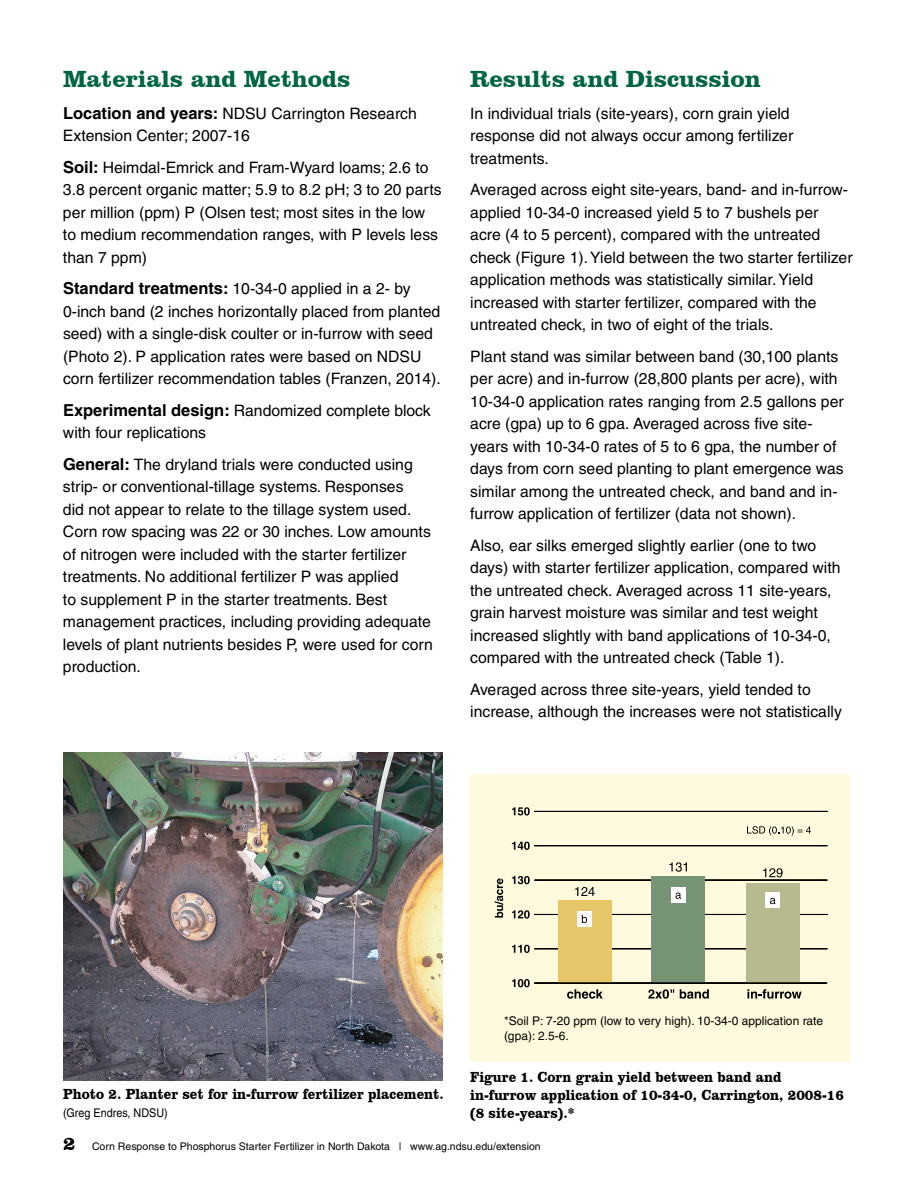
<style>
.page{position:relative;width:918px;height:1188px;background:#fff}
.page>*{position:absolute;margin:0;border:0;box-sizing:border-box;transform-origin:0 0}
.t1{font:700 24px "Clarendon BT";color:#006543}
.t2{font:15.75px/22.5px "Helvetica";color:#000}
.t3{font:700 15px/18px "Clarendon BT";color:#000;scale:.9 1}
.t4{font:12px/15px "Helvetica";color:#000}
.t5{font:12px "Helvetica";color:#000;scale:.9 1}
.t6{font:10.5px "Helvetica";color:#000}
.s1{font-weight:700;font-size:16.5px}
.s2{font-family:"Clarendon BT";font-weight:700;font-size:19.5px}
</style>
<div class="page">
<img style="left:63px;top:753px;width:379px;height:328px">
<div style="left:470px;top:774px;width:380px;height:288px;background:#fff9dd"></div>
<svg style="left:512px;top:979px;width:18px;height:8px"></svg>
<svg style="left:495px;top:878px;width:8px;height:40px"></svg>
<svg style="left:567px;top:989px;width:36px;height:10px"></svg>
<svg style="left:648px;top:989px;width:26px;height:10px"></svg>
<svg style="left:680px;top:989px;width:29px;height:10px"></svg>
<svg style="left:747px;top:989px;width:55px;height:10px"></svg>
<div style="left:558px;top:901px;width:53px;height:82px;background:#e7c569"></div>
<div style="left:652px;top:876px;width:53px;height:107px;background:#779376"></div>
<div style="left:746px;top:884px;width:54px;height:99px;background:#b8b98e"></div>
<svg style="left:512px;top:807px;width:315px;height:146px"></svg>
<div style="left:534px;top:983px;width:293px;height:1px;background:#fff;border:1px solid #000"></div>
<h1 class="t1" style="left:63px;top:64px;width:289px">Materials and Methods</h1>
<p class="t2" style="left:63px;top:102px;width:355px"><span class="s1">Location and years:</span> NDSU Carrington Research<br>Extension Center; 2007-16</p>
<p class="t2" style="left:63px;top:156px;width:380px"><span class="s1">Soil:</span> Heimdal-Emrick and Fram-Wyard loams; 2.6 to 3.8 percent organic matter; 5.9 to 8.2 pH; 3 to 20 parts per million (ppm) P (Olsen test; most sites in the low to medium recommendation ranges, with P levels less than 7 ppm)</p>
<p class="t2" style="left:63px;top:277px;width:379px"><span class="s1">Standard treatments:</span> 10-34-0 applied in a 2- by 0-inch band (2 inches horizontally placed from planted seed) with a single-disk coulter or in-furrow with seed (Photo 2). P application rates were based on NDSU corn fertilizer recommendation tables (Franzen, 2014).</p>
<p class="t2" style="left:63px;top:399px;width:369px"><span class="s1">Experimental design:</span> Randomized complete block with four replications</p>
<p class="t2" style="left:63px;top:453px;width:371px"><span class="s1">General:</span> The dryland trials were conducted using strip- or conventional-tillage systems. Responses<br>did not appear to relate to the tillage system used.<br>Corn row spacing was 22 or 30 inches. Low amounts of nitrogen were included with the starter fertilizer treatments. No additional fertilizer P was applied<br>to supplement P in the starter treatments. Best management practices, including providing adequate levels of plant nutrients besides P, were used for corn production.</p>
<h1 class="t1" style="left:470px;top:64px;width:292px">Results and Discussion</h1>
<p class="t2" style="left:470px;top:102px;width:325px">In individual trials (site-years), corn grain yield response did not always occur among fertilizer treatments.</p>
<p class="t2" style="left:470px;top:178px;width:384px">Averaged across eight site-years, band- and in-furrow&shy;applied 10-34-0 increased yield 5 to 7 bushels per acre (4 to 5 percent), compared with the untreated check (Figure 1). Yield between the two starter fertilizer application methods was statistically similar. Yield increased with starter fertilizer, compared with the untreated check, in two of eight of the trials.</p>
<p class="t2" style="left:470px;top:345px;width:375px">Plant stand was similar between band (30,100 plants per acre) and in-furrow (28,800 plants per acre), with 10-34-0 application rates ranging from 2.5 gallons per acre (gpa) up to 6 gpa. Averaged across five site&shy;years with 10-34-0 rates of 5 to 6 gpa, the number of days from corn seed planting to plant emergence was similar among the untreated check, and band and in&shy;furrow application of fertilizer (data not shown).</p>
<p class="t2" style="left:470px;top:534px;width:372px">Also, ear silks emerged slightly earlier (one to two days) with starter fertilizer application, compared with the untreated check. Averaged across 11 site-years, grain harvest moisture was similar and test weight increased slightly with band applications of 10-34-0, compared with the untreated check (Table 1).</p>
<p class="t2" style="left:470px;top:678px;width:373px">Averaged across three site-years, yield tended to increase, although the increases were not statistically</p>
<p class="t4" style="left:504px;top:1013px;width:321px">*Soil P: 7-20 ppm (low to very high). 10-34-0 application rate (gpa): 2.5-6.</p>
<p class="t3" style="left:470px;top:1068px;width:417px">Figure 1. Corn grain yield between band and in-furrow application of 10-34-0, Carrington, 2008-16 (8 site-years).*</p>
<p class="t6" style="left:63px;top:1141px;width:479px"><span class="s2">2</span> Corn Response to Phosphorus Starter Fertilizer in North Dakota | www.ag.ndsu.edu/extension</p>
<p class="t3" style="left:63px;top:1085px;width:425px">Photo 2. Planter set for in-furrow fertilizer placement.</p>
<p class="t5" style="left:63px;top:1106px;width:118px">(Greg Endres, NDSU)</p>
</div>
